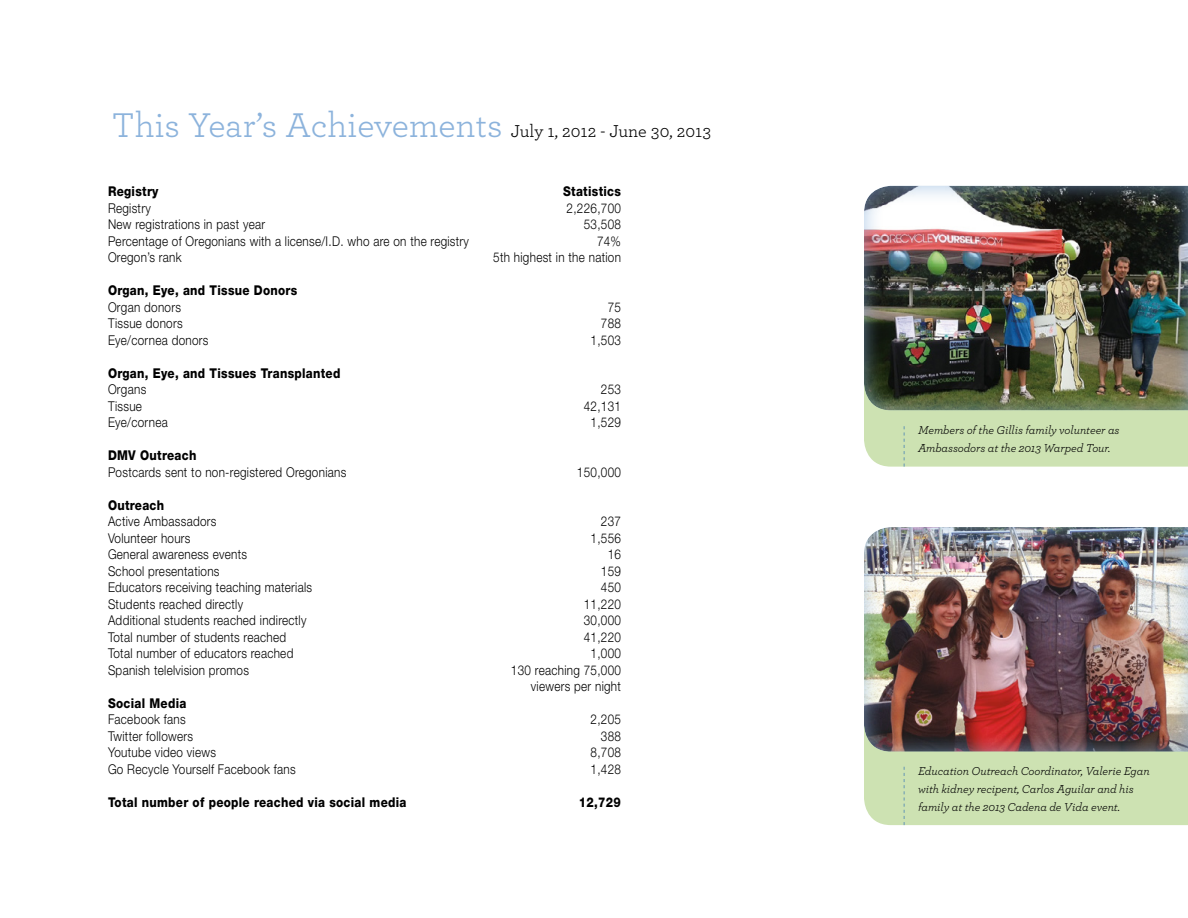
<style>
.page{position:relative;width:1188px;height:918px;background:#fff}
.page>*{position:absolute;margin:0;border:0;box-sizing:border-box;transform-origin:0 0}
.t1{font:36px "Archer";color:#8cb3dc}
.t2{font:300 13.5px/16.5px "Helvetica Neue";letter-spacing:.025em;color:#000;scale:.87 1}
.t3{font:800 13.5px "Helvetica Neue";letter-spacing:.025em;color:#000;scale:.87 1}
.t4{font:italic 12px/18px "Archer";letter-spacing:-.005em;color:#000}
.s1{font-size:18px;color:#000}
</style>
<div class="page">
<div style="left:864px;top:752px;width:324px;height:73px;background:#cde2b2"></div>
<div style="left:864px;top:411px;width:324px;height:56px;background:#cde2b2"></div>
<svg style="left:904px;top:767px;width:1px;height:58px"></svg>
<svg style="left:904px;top:426px;width:1px;height:41px"></svg>
<div style="left:850px;top:174px;width:338px;height:237px;background:#8cb3dc;opacity:.75"></div>
<div style="left:850px;top:515px;width:338px;height:237px;background:#8cb3dc;opacity:.75"></div>
<h1 class="t1" style="left:112px;top:102px;width:601px">This Year’s Achievements <span class="s1">July 1, 2012 - June 30, 2013</span></h1>
<p class="t3" style="left:108px;top:183px;width:60px">Registry</p>
<p class="t2" style="left:108px;top:199px;width:416px">Registry<br>New registrations in past year<br>Percentage of Oregonians with a license/I.D. who are on the registry<br>Oregon’s rank</p>
<p class="t3" style="left:108px;top:282px;width:219px">Organ, Eye, and Tissue Donors</p>
<p class="t2" style="left:108px;top:298px;width:117px">Organ donors<br>Tissue donors<br>Eye/cornea donors</p>
<p class="t3" style="left:108px;top:365px;width:269px">Organ, Eye, and Tissues Transplanted</p>
<p class="t2" style="left:108px;top:381px;width:70px">Organs<br>Tissue<br>Eye/cornea</p>
<p class="t3" style="left:108px;top:447px;width:103px">DMV Outreach</p>
<p class="t2" style="left:108px;top:463px;width:276px">Postcards sent to non-registered Oregonians</p>
<p class="t3" style="left:108px;top:497px;width:66px">Outreach</p>
<p class="t2" style="left:108px;top:513px;width:236px">Active Ambassadors<br>Volunteer hours<br>General awareness events<br>School presentations<br>Educators receiving teaching materials<br>Students reached directly<br>Additional students reached indirectly<br>Total number of students reached<br>Total number of educators reached<br>Spanish telelvision promos</p>
<p class="t3" style="left:108px;top:695px;width:92px">Social Media</p>
<p class="t2" style="left:108px;top:711px;width:217px">Facebook fans<br>Twitter followers<br>Youtube video views<br>Go Recycle Yourself Facebook fans</p>
<p class="t3" style="left:108px;top:794px;width:345px">Total number of people reached via social media</p>
<p class="t3" style="left:563px;top:183px;width:68px">Statistics</p>
<p class="t2" style="left:493px;top:199px;width:148px;text-align:right">2,226,700<br>53,508<br>74%<br>5th highest in the nation</p>
<p class="t2" style="left:591px;top:298px;width:36px;text-align:right">75<br>788<br>1,503</p>
<p class="t2" style="left:584px;top:381px;width:44px;text-align:right">253<br>42,131<br>1,529</p>
<p class="t2" style="left:577px;top:463px;width:52px">150,000</p>
<p class="t2" style="left:511px;top:513px;width:128px;text-align:right">237<br>1,556<br>16<br>159<br>450<br>11,220<br>30,000<br>41,220<br>1,000<br>130 reaching 75,000 viewers per night</p>
<p class="t2" style="left:591px;top:711px;width:36px;text-align:right">2,205<br>388<br>8,708<br>1,428</p>
<p class="t3" style="left:579px;top:794px;width:50px">12,729</p>
<p class="t4" style="left:918px;top:421px;width:203px">Members of the Gillis family volunteer as<br>Ambassodors at the 2013 Warped Tour.</p>
<p class="t4" style="left:918px;top:761px;width:233px">Education Outreach Coordinator, Valerie Egan with kidney recipent, Carlos Aguilar and his family at the 2013 Cadena de Vida event.</p>
</div>
